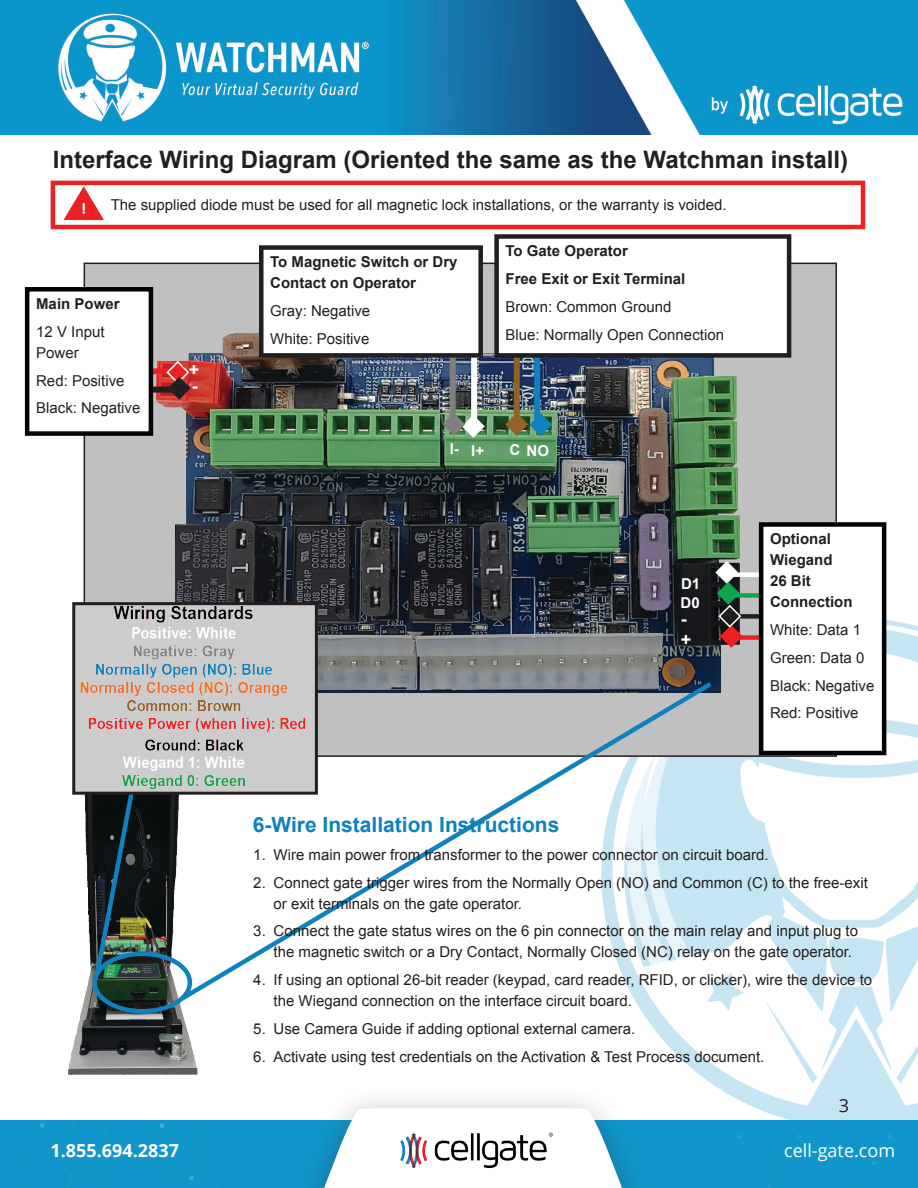
<style>
.page{position:relative;width:918px;height:1188px;background:#fff}
.page>*{position:absolute;margin:0;border:0;box-sizing:border-box;transform-origin:0 0}
.Heading_1{font:700 24px "Arial";color:#231f20}
.Heading_2{font:700 21px "Arial";color:#0e81be}
.t1{font:700 18px "Open Sans";color:#fff}
.t2{font:18px "Open Sans";color:#fff}
.Text{font:700 18px "Arial";color:#fff}
.t3{font:18px "Open Sans";color:#231f20}
.Text-2{font:15px/21px "Arial";color:#231f20}
.Text-3{font:700 15px/21px "Arial";color:#231f20}
.Text-4{font:700 15px "Arial";color:#fff}
</style>
<div class="page">
<img style="left:0;top:0;width:918px;height:135px">
<div style="left:18px;top:1120px;width:900px;height:68px;background:#1196cb"></div>
<div style="left:293px;top:1085px;width:360px;height:103px;background:#231f20;opacity:.35"></div>
<svg style="left:320px;top:1108px;width:306px;height:80px"></svg>
<img style="left:386px;top:1127px;width:169px;height:54px">
<img style="left:576px;top:604px;width:342px;height:516px">
<img style="left:67px;top:795px;width:131px;height:280px">
<div style="left:93px;top:952px;width:99px;height:62px;border:4px solid #0e81be;border-radius:50%"></div>
<img style="left:63px;top:186px;width:41px;height:34px">
<div style="left:51px;top:181px;width:814px;height:48px;border:4px solid #ed2024"></div>
<img style="left:92px;top:795px;width:71px;height:184px">
<div style="left:84px;top:263px;width:752px;height:493px;background:#c0c0c0"></div>
<img style="left:153px;top:329px;width:587px;height:364px">
<div style="left:450px;top:302px;width:6px;height:124px;background:#808081"></div>
<div style="left:471px;top:309px;width:6px;height:119px;background:#fff"></div>
<div style="left:534px;top:309px;width:6px;height:118px;background:#0e81be"></div>
<div style="left:514px;top:315px;width:6px;height:116px;background:#946226"></div>
<div style="left:723px;top:572px;width:124px;height:5px;background:#fff"></div>
<div style="left:725px;top:593px;width:83px;height:5px;background:#11a44a"></div>
<div style="left:730px;top:614px;width:95px;height:5px;background:#231f20"></div>
<div style="left:729px;top:635px;width:102px;height:5px;background:#ed2024"></div>
<div style="left:261px;top:248px;width:220px;height:107px;background:#fff"></div>
<div style="left:259px;top:245px;width:224px;height:113px;border:4px solid #231f20"></div>
<div style="left:761px;top:524px;width:123px;height:229px;background:#fff"></div>
<div style="left:759px;top:522px;width:127px;height:233px;border:4px solid #020304"></div>
<div style="left:497px;top:236px;width:292px;height:119px;background:#fff"></div>
<div style="left:494px;top:234px;width:297px;height:124px;border:4px solid #231f20"></div>
<div style="left:48px;top:387px;width:127px;height:6px;background:#231f20"></div>
<div style="left:52px;top:368px;width:128px;height:6px;background:#ed2024"></div>
<div style="left:27px;top:289px;width:124px;height:145px;background:#fff"></div>
<div style="left:25px;top:287px;width:128px;height:149px;border:4px solid #020304"></div>
<svg style="left:441px;top:412px;width:45px;height:27px"></svg>
<svg style="left:165px;top:360px;width:27px;height:41px"></svg>
<svg style="left:504px;top:412px;width:49px;height:25px"></svg>
<svg style="left:714px;top:560px;width:30px;height:89px"></svg>
<img style="left:76px;top:606px;width:238px;height:185px">
<div style="left:72px;top:602px;width:246px;height:193px;border:3px solid #231f20"></div>
<svg style="left:176px;top:678px;width:541px;height:327px"></svg>
<p class="Heading_1" style="left:53px;top:144px;width:797px">Interface Wiring Diagram (Oriented the same as the Watchman install)</p>
<p class="Text-2" style="left:111px;top:194px;width:618px">The supplied diode must be used for all magnetic lock installations, or the warranty is voided.</p>
<p class="Text-3" style="left:36px;top:294px;width:85px">Main Power</p>
<p class="Text-2" style="left:36px;top:321px;width:70px">12 V Input<br>Power</p>
<p class="Text-2" style="left:36px;top:370px;width:90px">Red: Positive</p>
<p class="Text-2" style="left:36px;top:398px;width:106px">Black: Negative</p>
<p class="Text" style="left:189px;top:358px;width:12px">+</p>
<p class="Text" style="left:192px;top:374px;width:7px">-</p>
<p class="Text-3" style="left:270px;top:252px;width:189px">To Magnetic Switch or Dry<br>Contact on Operator</p>
<p class="Text-2" style="left:270px;top:301px;width:102px">Gray: Negative</p>
<p class="Text-2" style="left:270px;top:328px;width:101px">White: Positive</p>
<p class="Text-3" style="left:506px;top:241px;width:124px">To Gate Operator</p>
<p class="Text-3" style="left:506px;top:269px;width:181px">Free Exit or Exit Terminal</p>
<p class="Text-2" style="left:506px;top:296px;width:167px">Brown: Common Ground</p>
<p class="Text-2" style="left:506px;top:324px;width:220px">Blue: Normally Open Connection</p>
<p class="Text-4" style="left:450px;top:439px;width:11px">I-</p>
<p class="Text-4" style="left:471px;top:441px;width:14px">I+</p>
<p class="Text-4" style="left:510px;top:441px;width:41px">C NO</p>
<p class="Heading_2" style="left:253px;top:811px;width:308px">6-Wire Installation Instructions</p>
<p class="Text-4" style="left:681px;top:573px;width:21px">D1</p>
<p class="Text-4" style="left:681px;top:593px;width:21px">D0</p>
<p class="Text" style="left:681px;top:607px;width:7px">-</p>
<p class="Text" style="left:681px;top:628px;width:12px">+</p>
<p class="Text-3" style="left:770px;top:529px;width:84px">Optional<br>Wiegand<br>26 Bit<br>Connection</p>
<p class="Text-2" style="left:770px;top:620px;width:92px">White: Data 1</p>
<p class="Text-2" style="left:770px;top:647px;width:96px">Green: Data 0</p>
<p class="Text-2" style="left:770px;top:675px;width:106px">Black: Negative</p>
<p class="Text-2" style="left:770px;top:703px;width:90px">Red: Positive</p>
<p class="Text-2" style="left:253px;top:844px;width:517px">1. Wire main power from transformer to the power connector on circuit board.</p>
<p class="Text-2" style="left:274px;top:872px;width:596px;text-indent:-20px">2. Connect gate trigger wires from the Normally Open (NO) and Common (C) to the free-exit or exit terminals on the gate operator.</p>
<p class="Text-2" style="left:274px;top:921px;width:586px;text-indent:-20px">3. Connect the gate status wires on the 6 pin connector on the main relay and input plug to the magnetic switch or a Dry Contact, Normally Closed (NC) relay on the gate operator.</p>
<p class="Text-2" style="left:274px;top:969px;width:600px;text-indent:-20px">4. If using an optional 26-bit reader (keypad, card reader, RFID, or clicker), wire the device to the Wiegand connection on the interface circuit board.</p>
<p class="Text-2" style="left:253px;top:1018px;width:384px">5. Use Camera Guide if adding optional external camera.</p>
<p class="Text-2" style="left:253px;top:1046px;width:513px">6. Activate using test credentials on the Activation &amp; Test Process document.</p>
<p class="t3" style="left:839px;top:1093px;width:12px">3</p>
<p class="t1" style="left:51px;top:1137px;width:130px">1.855.694.2837</p>
<p class="t2" style="left:784px;top:1138px;width:112px">cell-gate.com</p>
</div>
